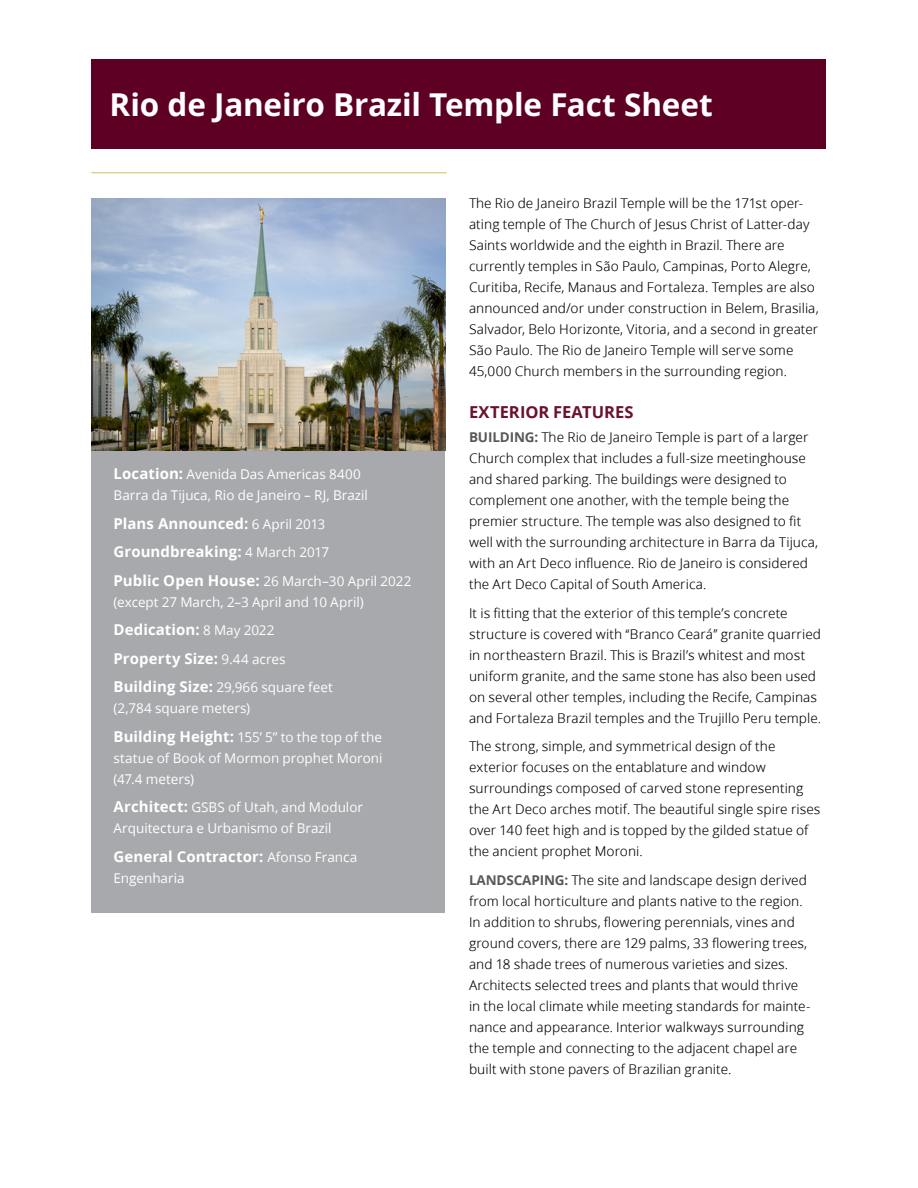
<style>
.page{position:relative;width:918px;height:1188px;background:#fff}
.page>*{position:absolute;margin:0;border:0;box-sizing:border-box;transform-origin:0 0}
.Level_1_heading_whit{font:700 31.5px "Zoramlds Lat";letter-spacing:-.005em;color:#fff}
.Level_2_Heading_Red{font:700 16.5px "Zoramlds Lat";color:#6a1031}
.Level_2_Regular_Text{font:700 15px "Zoramlds Lat";letter-spacing:.005em;color:#fff}
.Level_2_Regular_Text-2{font:13.5px/21px "Zoramlds Lat";color:#000}
.Level_2_Regular_Text-3{font:13.5px/21px "Zoramlds Lat";color:#fff}
.s1{font-weight:700;font-size:15px}
.s2{font-weight:400;font-size:13.5px}
.s3{font-weight:700;color:#58585b}
</style>
<div class="page">
<div style="left:92px;top:59px;width:734px;height:90px;background:#5d0023"></div>
<div style="left:92px;top:451px;width:353px;height:462px;background:#a7a9ac"></div>
<img style="left:92px;top:198px;width:353px;height:253px">
<hr style="left:92px;top:172px;width:355px;height:1px;background:#e5cf92">
<p class="Level_1_heading_whit" style="left:110px;top:81px;width:605px">Rio de Janeiro Brazil Temple Fact Sheet</p>
<p class="Level_2_Regular_Text-3" style="left:114px;top:464px;width:256px"><span class="s1">Location:</span> Avenida Das Americas 8400<br>Barra da Tijuca, Rio de Janeiro – RJ, Brazil</p>
<p class="Level_2_Regular_Text" style="left:114px;top:512px;width:213px">Plans Announced: <span class="s2">6 April 2013</span></p>
<p class="Level_2_Regular_Text" style="left:114px;top:541px;width:217px">Groundbreaking: <span class="s2">4 March 2017</span></p>
<p class="Level_2_Regular_Text-3" style="left:114px;top:571px;width:299px"><span class="s1">Public Open House:</span> 26 March–30 April 2022 (except 27 March, 2–3 April and 10 April)</p>
<p class="Level_2_Regular_Text" style="left:114px;top:619px;width:163px">Dedication: <span class="s2">8 May 2022</span></p>
<p class="Level_2_Regular_Text" style="left:114px;top:647px;width:174px">Property Size: <span class="s2">9.44 acres</span></p>
<p class="Level_2_Regular_Text-3" style="left:114px;top:677px;width:221px"><span class="s1">Building Size:</span> 29,966 square feet (2,784 square meters)</p>
<p class="Level_2_Regular_Text-3" style="left:114px;top:727px;width:271px;text-align:justify"><span class="s1">Building Height:</span> 155’ 5” to the top of the statue of Book of Mormon prophet Moroni (47.4 meters)</p>
<p class="Level_2_Regular_Text-3" style="left:114px;top:797px;width:251px"><span class="s1">Architect:</span> GSBS of Utah, and Modulor<br>Arquitectura e Urbanismo of Brazil</p>
<p class="Level_2_Regular_Text" style="left:114px;top:845px;width:245px">General Contractor: <span class="s2">Afonso Franca</span></p>
<p class="Level_2_Regular_Text-3" style="left:114px;top:868px;width:73px">Engenharia</p>
<p class="Level_2_Regular_Text-2" style="left:469px;top:193px;width:351px">The Rio de Janeiro Brazil Temple will be the 171st oper&shy;ating temple of The Church of Jesus Christ of Latter-day Saints worldwide and the eighth in Brazil. There are currently temples in São Paulo, Campinas, Porto Alegre, Curitiba, Recife, Manaus and Fortaleza. Temples are also announced and/or under construction in Belem, Brasilia, Salvador, Belo Horizonte, Vitoria, and a second in greater São Paulo. The Rio de Janeiro Temple will serve some 45,000 Church members in the surrounding region.</p>
<p class="Level_2_Heading_Red" style="left:469px;top:400px;width:166px">EXTERIOR FEATURES</p>
<p class="Level_2_Regular_Text-2" style="left:469px;top:427px;width:351px"><span class="s3">BUILDING:</span> The Rio de Janeiro Temple is part of a larger Church complex that includes a full-size meetinghouse and shared parking. The buildings were designed to complement one another, with the temple being the premier structure. The temple was also designed to fit well with the surrounding architecture in Barra da Tijuca, with an Art Deco influence. Rio de Janeiro is considered the Art Deco Capital of South America.</p>
<p class="Level_2_Regular_Text-2" style="left:469px;top:603px;width:354px">It is fitting that the exterior of this temple’s concrete structure is covered with “Branco Ceará” granite quarried in northeastern Brazil. This is Brazil’s whitest and most uniform granite, and the same stone has also been used on several other temples, including the Recife, Campinas and Fortaleza Brazil temples and the Trujillo Peru temple.</p>
<p class="Level_2_Regular_Text-2" style="left:469px;top:736px;width:353px">The strong, simple, and symmetrical design of the exterior focuses on the entablature and window surroundings composed of carved stone representing the Art Deco arches motif. The beautiful single spire rises over 140 feet high and is topped by the gilded statue of the ancient prophet Moroni.</p>
<p class="Level_2_Regular_Text-2" style="left:469px;top:870px;width:343px"><span class="s3">LANDSCAPING:</span> The site and landscape design derived from local horticulture and plants native to the region.<br>In addition to shrubs, flowering perennials, vines and ground covers, there are 129 palms, 33 flowering trees, and 18 shade trees of numerous varieties and sizes.<br>Architects selected trees and plants that would thrive in the local climate while meeting standards for mainte&shy;nance and appearance. Interior walkways surrounding the temple and connecting to the adjacent chapel are built with stone pavers of Brazilian granite.</p>
</div>
